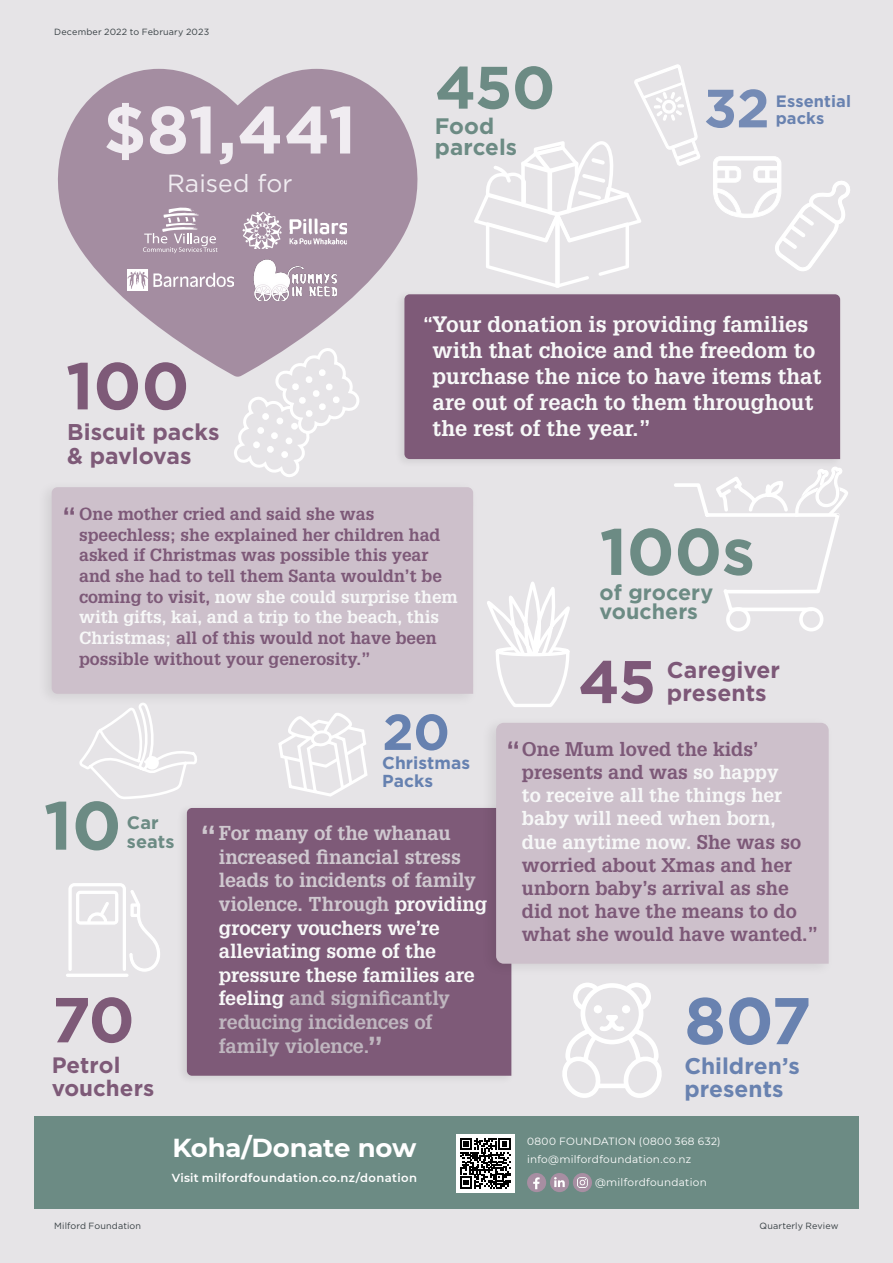
<style>
.page{position:relative;width:893px;height:1263px;background:#e6e4e7}
.page>*{position:absolute;margin:0;border:0;box-sizing:border-box;transform-origin:0 0}
.t1{font:700 68.25px "Gotham";color:#6c8b84}
.t2{font:700 66.75px "Gotham";color:#f0ecf1}
.t3{font:700 66.15px "Gotham";color:#7e5a78}
.t4{font:700 65.85px "Gotham";color:#6982b0}
.t5{font:700 65.55px "Gotham";color:#6c8b84}
.t6{font:700 63.45px "Gotham";color:#7e5a78}
.t7{font:700 60.15px "Gotham";color:#7d5878}
.t8{font:700 59.7px "Gotham";color:#6c8b84}
.t9{font:700 53.7px "Gotham";color:#6982b0}
.t10{font:700 50.4px "Gotham";color:#6681b0}
.t11{font:700 30.6px "Glypha";color:#cfc8cf}
.t12{font:700 26.85px "Glypha";color:#7d5978}
.t13{font:700 25.95px "Montserrat";letter-spacing:-.01em;color:#fff}
.t14{font:24.75px "Gotham";color:#f0ecf1}
.t15{font:700 22.8px/23.9px "Gotham";color:#7e5a78}
.t16{font:700 22.8px "Gotham";color:#7d5878}
.t17{font:700 22.65px/23.7px "Gotham";color:#6982b0}
.t18{font:700 22.35px/23.2px "Gotham";color:#7e5a78}
.t19{font:700 22.35px/20.1px "Gotham";color:#6c8b84}
.t20{font:700 21.75px/26.2px "Glypha";color:#f7f8f8}
.t21{font:700 21.45px/18.6px "Gotham";color:#6c8b84}
.t22{font:700 19.65px/23.5px "Glypha";letter-spacing:-.005em;color:#cfc8cf}
.t23{font:700 19.35px/23.2px "Glypha";color:#7d5978}
.t24{font:700 19.05px "Glypha";color:#fff}
.t25{font:700 18.15px/18.9px "Gotham";letter-spacing:.005em;color:#6c8b84}
.t26{font:700 17.4px/18.1px "Gotham";letter-spacing:.005em;color:#6681b0}
.t27{font:700 17.25px/20.7px "Glypha";color:#7d5978}
.t28{font:700 16.5px/17.1px "Gotham";letter-spacing:.005em;color:#6982b0}
.t29{font:600 11.55px "Montserrat";letter-spacing:.035em;color:#fff}
.t30{font:10.5px/18.8px "Montserrat";letter-spacing:.025em;color:#fff}
.t31{font:9px "Gotham";letter-spacing:.015em;color:#384044}
.s1{color:#f7f8f8}
.s2{color:#bfb6bf}
.s3{font-size:30.6px;color:#bfb6bf}
</style>
<div class="page">
<div style="left:176px;top:802px;width:339px;height:283px;background:#e1dfe2"></div>
<div style="left:187px;top:808px;width:324px;height:268px;background:#7e5a78"></div>
<div style="left:34px;top:1116px;width:825px;height:93px;background:#6c8b84"></div>
<div style="left:456px;top:1134px;width:58px;height:58px;background:#fff"></div>
<svg style="left:460px;top:1138px;width:50px;height:50px"></svg>
<div style="left:527px;top:1173px;width:19px;height:19px;background:#a78ea2;border-radius:50%"></div>
<svg style="left:533px;top:1177px;width:7px;height:12px"></svg>
<div style="left:550px;top:1173px;width:19px;height:19px;background:#a78ea2;border-radius:50%"></div>
<svg style="left:554px;top:1177px;width:11px;height:10px"></svg>
<svg style="left:573px;top:1173px;width:19px;height:19px"></svg>
<svg style="left:487px;top:583px;width:83px;height:124px"></svg>
<svg style="left:58px;top:69px;width:360px;height:306px;fill:#a48da1"></svg>
<img style="left:243px;top:212px;width:104px;height:36px">
<img style="left:127px;top:269px;width:106px;height:21px">
<svg style="left:143px;top:206px;width:75px;height:47px;background:#b4a1b1"></svg>
<img style="left:252px;top:258px;width:85px;height:43px">
<svg style="left:562px;top:983px;width:100px;height:115px"></svg>
<svg style="left:674px;top:468px;width:174px;height:164px"></svg>
<svg style="left:232px;top:345px;width:130px;height:132px"></svg>
<div style="left:262px;top:413px;width:7px;height:7px;border:3px solid #fff;border-radius:50%"></div>
<div style="left:276px;top:418px;width:7px;height:6px;border:3px solid #fff;border-radius:50%"></div>
<div style="left:291px;top:423px;width:7px;height:7px;border:3px solid #fff;border-radius:50%"></div>
<hr style="left:65px;top:973px;width:64px;height:4px;background:#fff;border-radius:2px">
<div style="left:65px;top:973px;width:64px;height:5px;border:1px solid #e6e4e7;border-radius:2px"></div>
<svg style="left:68px;top:883px;width:92px;height:89px"></svg>
<svg style="left:79px;top:707px;width:118px;height:92px"></svg>
<div style="left:148px;top:759px;width:8px;height:8px;background:#fff;border-radius:50%"></div>
<div style="left:147px;top:757px;width:10px;height:11px;border:3px solid #fff;border-radius:50%"></div>
<svg style="left:277px;top:713px;width:92px;height:108px"></svg>
<div style="left:36px;top:479px;width:443px;height:228px;background:#e2e0e3"></div>
<div style="left:52px;top:487px;width:421px;height:207px;background:#cdc0cb"></div>
<div style="left:394px;top:289px;width:450px;height:179px;background:#000;opacity:.09"></div>
<div style="left:404px;top:294px;width:436px;height:165px;background:#7e5a78"></div>
<svg style="left:474px;top:64px;width:226px;height:224px"></svg>
<svg style="left:713px;top:156px;width:137px;height:115px"></svg>
<div style="left:481px;top:715px;width:353px;height:262px;background:#000;opacity:.09"></div>
<div style="left:496px;top:723px;width:333px;height:241px;background:#cdc0cb"></div>
<p class="t31" style="left:54px;top:27px;width:156px">December 2022 to February 2023</p>
<h2 class="t2" style="left:103px;top:91px;width:254px">$81,441</h2>
<h3 class="t14" style="left:167px;top:169px;width:127px">Raised for</h3>
<h3 class="t3" style="left:66px;top:348px;width:125px">100</h3>
<h3 class="t15" style="left:67px;top:420px;width:154px">Biscuit packs &amp; pavlovas</h3>
<h3 class="t8" style="left:435px;top:53px;width:122px">450</h3>
<p class="t19" style="left:435px;top:116px;width:84px">Food parcels</p>
<h3 class="t9" style="left:704px;top:77px;width:68px">32</h3>
<p class="t28" style="left:776px;top:92px;width:77px">Essential packs</p>
<p class="t20" style="left:433px;top:310px;width:391px">Your donation is providing families with that choice and the freedom to purchase the nice to have items that are out of reach to them throughout the rest of the year.”</p>
<p class="t24" style="left:423px;top:312px;width:12px">“</p>
<p class="t27" style="left:79px;top:503px;width:380px">One mother cried and said she was speechless; she explained her children had asked if Christmas was possible this year and she had to tell them Santa wouldn’t be coming to visit, <span class="s1">now she could surprise them with gifts, kai, and a trip to the beach, this Christmas;</span> all of this would not have been possible without your generosity.”</p>
<h3 class="t12" style="left:62px;top:501px;width:16px">“</h3>
<h1 class="t1" style="left:44px;top:786px;width:79px">10</h1>
<p class="t25" style="left:127px;top:813px;width:49px">Car seats</p>
<h3 class="t6" style="left:52px;top:983px;width:85px">70</h3>
<p class="t18" style="left:52px;top:1053px;width:104px">Petrol vouchers</p>
<h3 class="t10" style="left:382px;top:703px;width:69px">20</h3>
<p class="t26" style="left:382px;top:753px;width:90px">Christmas<br>Packs</p>
<h3 class="t11" style="left:200px;top:818px;width:19px">“</h3>
<p class="t22" style="left:219px;top:821px;width:270px">For many of the whanau increased financial stress leads to incidents of family violence. Through <span class="s1">providing grocery vouchers we’re alleviating some of the pressure these families are feeling</span> <span class="s2">and significantly reducing incidences of family violence.</span><span class="s3">”</span></p>
<h3 class="t5" style="left:600px;top:514px;width:157px">100s</h3>
<p class="t21" style="left:600px;top:583px;width:115px">of grocery vouchers</p>
<h3 class="t7" style="left:578px;top:647px;width:79px">45</h3>
<h3 class="t16" style="left:667px;top:656px;width:115px">Caregiver</h3>
<h3 class="t16" style="left:667px;top:680px;width:101px">presents</h3>
<p class="t23" style="left:522px;top:736px;width:298px">One Mum loved the kids’ presents and was <span class="s1">so happy<br>to receive all the things her baby will need when born,<br>due anytime now.</span> She was so worried about Xmas and her unborn baby’s arrival as she did not have the means to do what she would have wanted.”</p>
<h3 class="t12" style="left:506px;top:735px;width:16px">“</h3>
<h3 class="t4" style="left:684px;top:983px;width:129px">807</h3>
<h3 class="t17" style="left:684px;top:1053px;width:117px">Children’s presents</h3>
<h3 class="t13" style="left:173px;top:1129px;width:245px">Koha/Donate now</h3>
<p class="t30" style="left:527px;top:1131px;width:195px">0800 FOUNDATION (0800 368 632) info@milfordfoundation.co.nz</p>
<p class="t30" style="left:595px;top:1172px;width:113px">@milfordfoundation</p>
<p class="t29" style="left:172px;top:1170px;width:247px">Visit milfordfoundation.co.nz/donation</p>
<p class="t31" style="left:54px;top:1221px;width:88px">Milford Foundation</p>
<p class="t31" style="left:759px;top:1221px;width:80px">Quarterly Review</p>
</div>
